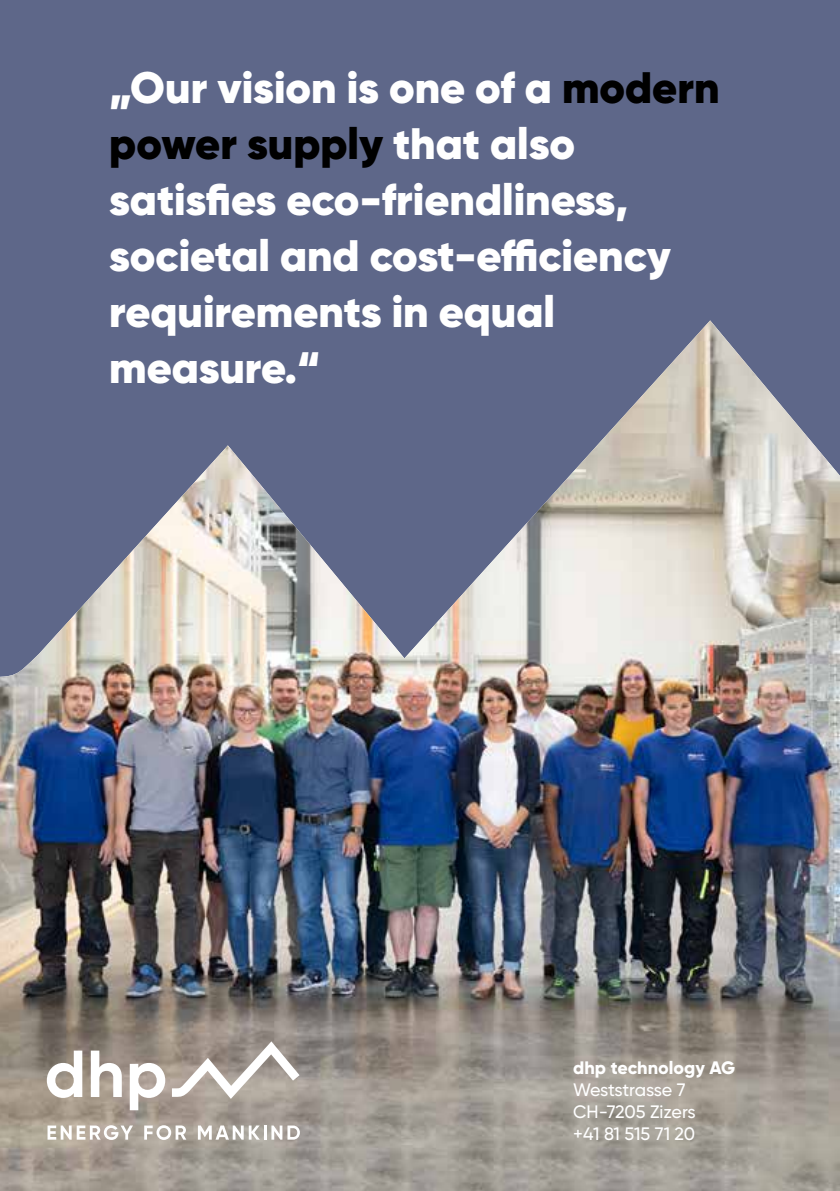
<style>
.page{position:relative;width:840px;height:1191px;background:#fff}
.page>*{position:absolute;margin:0;border:0;box-sizing:border-box;transform-origin:0 0}
.t1{font:900 44px/56px "Gilroy";color:#fff}
.t2{font:500 18px/22px "Gilroy";letter-spacing:-.015em;color:#fff}
.t3{font:800 18px "Gilroy";color:#fff}
.s1{color:#000}
</style>
<div class="page">
<div style="left:0;top:0;width:839px;height:1191px;background:#5e6789"></div>
<img style="left:0;top:320px;width:839px;height:871px">
<svg style="left:172px;top:1041px;width:127px;height:57px;background:#b6ada6"></svg>
<svg style="left:47px;top:1125px;width:86px;height:15px"></svg>
<svg style="left:144px;top:1125px;width:42px;height:15px"></svg>
<svg style="left:198px;top:1125px;width:62px;height:14px"></svg>
<hr style="left:263px;top:1125px;width:3px;height:14px;background:#fff">
<svg style="left:271px;top:1125px;width:29px;height:14px"></svg>
<svg style="left:47px;top:1050px;width:35px;height:48px;background:#cbc6c0"></svg>
<svg style="left:91px;top:1050px;width:31px;height:47px"></svg>
<svg style="left:130px;top:1063px;width:35px;height:47px;background:#d7d1cc"></svg>
<p class="t1" style="left:109px;top:60px;width:611px">„Our vision is one of a <span class="s1">modern power supply</span> that also satisfies eco-friendliness, societal and cost-efficiency requirements in equal measure.“</p>
<p class="t3" style="left:573px;top:1056px;width:163px">dhp technology AG</p>
<p class="t2" style="left:573px;top:1078px;width:124px">Weststrasse 7<br>CH-7205 Zizers +41 81 515 71 20</p>
</div>
